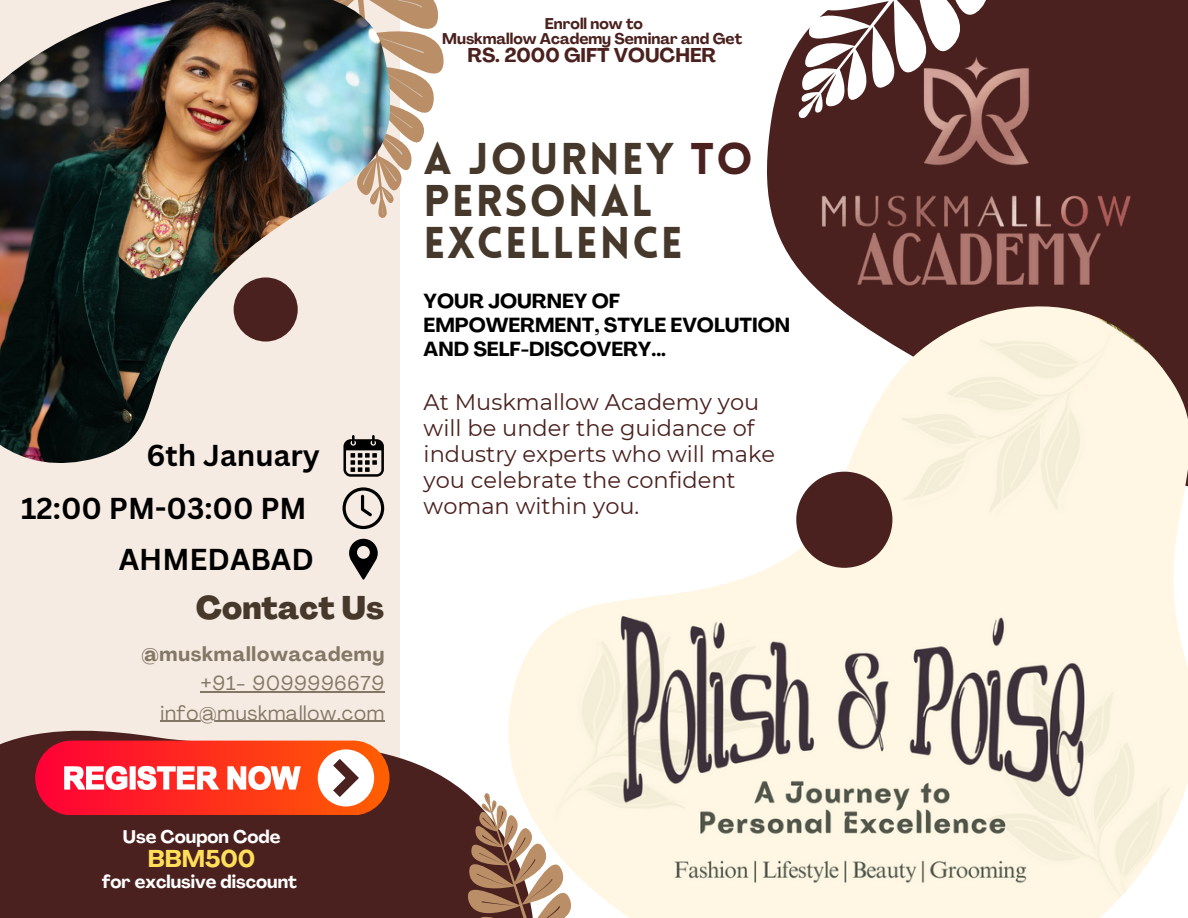
<style>
.page{position:relative;width:1188px;height:918px;background:#fff}
.page>*{position:absolute;margin:0;border:0;box-sizing:border-box;transform-origin:0 0}
.t1{font:900 43.5px/41.7px "Lovelo";letter-spacing:.045em;color:#46392b}
.t2{font:800 32.25px "Agrandir";color:#46392b}
.t3{font:700 29.4px "Canva Sans";color:#000}
.t4{font:700 24px "Agrandir";color:#ffde59}
.t5{font:22.5px/25.8px "Montserrat";color:#4a211e}
.t6{font:700 20.1px/23.7px "Agrandir";color:#000}
.t7{font:19.95px "Agrandir";letter-spacing:.04em;color:#837765}
.t8{font:700 19.95px "Agrandir";letter-spacing:.04em;color:#837765}
.t9{font:700 19.8px "Agrandir";color:#4a211e}
.t10{font:700 18px "Agrandir";color:#fff}
.t11{font:700 15.3px "Agrandir";color:#4a211e}
.s1{color:#4a211e}
</style>
<div class="page">
<div style="left:0;top:0;width:400px;height:918px;background:#f6ebe2"></div>
<svg style="left:0;top:720px;width:465px;height:198px;fill:#4a211e"></svg>
<svg style="left:390px;top:0;width:54px;height:203px"></svg>
<img style="left:508px;top:394px;width:680px;height:524px">
<svg style="left:413px;top:792px;width:213px;height:126px;background:#af9587"></svg>
<div style="left:796px;top:472px;width:96px;height:96px;background:#4a211e;border-radius:50%"></div>
<img style="left:0;top:0;width:390px;height:463px">
<div style="left:234px;top:277px;width:64px;height:65px;background:#4a211e;border-radius:50%"></div>
<img style="left:770px;top:0;width:418px;height:394px">
<svg style="left:343px;top:435px;width:41px;height:42px"></svg>
<svg style="left:343px;top:487px;width:41px;height:42px"></svg>
<svg style="left:349px;top:539px;width:28px;height:41px"></svg>
<hr style="left:200px;top:691px;width:185px;height:1px;background:#837765">
<hr style="left:160px;top:721px;width:225px;height:1px;background:#837765">
<div style="left:35px;top:741px;width:355px;height:74px;background:linear-gradient(to right,#ff0036,#fe6104);border-radius:37px"></div>
<div style="left:318px;top:749px;width:56px;height:57px;background:#fff;border-radius:50%"></div>
<svg style="left:333px;top:759px;width:26px;height:38px"></svg>
<svg style="left:64px;top:766px;width:237px;height:24px;background:#ffb0ad"></svg>
<p class="t3" style="left:147px;top:435px;width:175px">6th January</p>
<p class="t3" style="left:21px;top:487px;width:287px">12:00 PM-03:00 PM</p>
<p class="t3" style="left:119px;top:539px;width:197px">AHMEDABAD</p>
<p class="t2" style="left:196px;top:595px;width:190px">Contact Us</p>
<p class="t8" style="left:142px;top:646px;width:244px">@muskmallowacademy</p>
<p class="t7" style="left:200px;top:675px;width:185px">+91- 9099996679</p>
<p class="t7" style="left:160px;top:705px;width:225px">info@muskmallow.com</p>
<p class="t11" style="left:545px;top:18px;width:100px">Enroll now to</p>
<p class="t11" style="left:442px;top:33px;width:302px">Muskmallow Academy Seminar and Get</p>
<p class="t9" style="left:467px;top:47px;width:250px">RS. 2000 GIFT VOUCHER</p>
<p class="t1" style="left:424px;top:143px;width:331px">A JOURNEY <span class="s1">TO</span></p>
<p class="t1" style="left:424px;top:184px;width:260px">PERSONAL<br>EXCELLENCE</p>
<p class="t6" style="left:424px;top:291px;width:368px">YOUR JOURNEY OF<br>EMPOWERMENT, STYLE EVOLUTION<br>AND SELF-DISCOVERY...</p>
<p class="t5" style="left:424px;top:389px;width:353px">At Muskmallow Academy you will be under the guidance of industry experts who will make you celebrate the confident woman within you.</p>
<p class="t10" style="left:123px;top:830px;width:159px">Use Coupon Code</p>
<p class="t4" style="left:148px;top:849px;width:109px">BBM500</p>
<p class="t10" style="left:102px;top:875px;width:197px">for exclusive discount</p>
</div>
